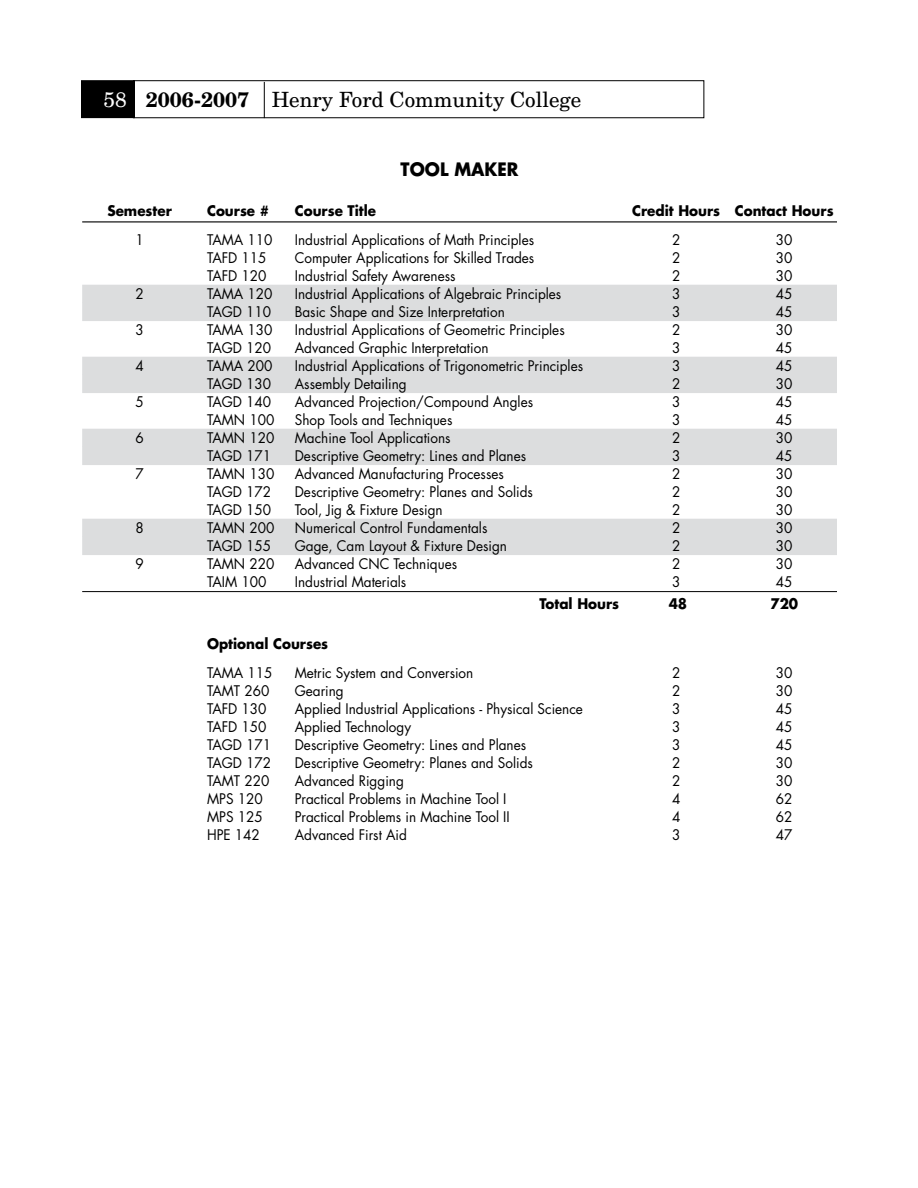
<style>
.page{position:relative;width:918px;height:1188px;background:#fff}
.page>*{position:absolute;margin:0;border:0;box-sizing:border-box;transform-origin:0 0}
.t1{font:21px "New Century Schlbk";color:#000}
.t2{font:700 18px "Futura";color:#000;scale:.95 1}
.t3{font:14.25px "Futura";color:#000;scale:.95 1}
.t4{font:700 14.25px "Futura";color:#000;scale:.95 1}
.s1{color:#fff}
.s2{font-weight:700}
</style>
<div class="page">
<div style="left:133px;top:80px;width:571px;height:38px;border:1px solid #000"></div>
<hr style="left:264px;top:82px;width:1px;height:36px;background:#000">
<div style="left:82px;top:81px;width:52px;height:36px;background:#000"></div>
<div style="left:81px;top:80px;width:54px;height:38px;border:2px solid #000"></div>
<hr style="left:82px;top:221px;width:755px;height:1px;background:#000">
<div style="left:82px;top:285px;width:755px;height:18px;background:#dcddde"></div>
<div style="left:82px;top:303px;width:755px;height:18px;background:#dcddde"></div>
<div style="left:82px;top:357px;width:755px;height:18px;background:#dcddde"></div>
<div style="left:82px;top:375px;width:755px;height:18px;background:#dcddde"></div>
<div style="left:82px;top:429px;width:755px;height:18px;background:#dcddde"></div>
<div style="left:82px;top:447px;width:755px;height:18px;background:#dcddde"></div>
<div style="left:82px;top:519px;width:755px;height:18px;background:#dcddde"></div>
<div style="left:82px;top:537px;width:755px;height:18px;background:#dcddde"></div>
<hr style="left:82px;top:591px;width:755px;height:1px;background:#000">
<h1 class="t1" style="left:103px;top:87px;width:479px"><span class="s1">58</span> <span class="s2">2006-2007</span> Henry Ford Community College</h1>
<p class="t2" style="left:401px;top:158px;width:15px">TOO</p>
<p class="t2" style="left:440px;top:158px;width:84px">L MAKER</p>
<p class="t4" style="left:82px;top:201px;width:96px">Semester</p>
<p class="t4" style="left:207px;top:201px;width:67px">Course #</p>
<p class="t4" style="left:295px;top:201px;width:87px">Course Title</p>
<p class="t4" style="left:632px;top:201px;width:214px">Credit Hours Contact Hours</p>
<p class="t3" style="left:135px;top:230px;width:10px">1</p>
<p class="t3" style="left:207px;top:230px;width:70px">TAMA 110</p>
<p class="t3" style="left:295px;top:230px;width:253px">Industrial Applications of Math Principles</p>
<p class="t3" style="left:672px;top:230px;width:10px">2</p>
<p class="t3" style="left:776px;top:230px;width:19px">30</p>
<p class="t3" style="left:207px;top:248px;width:64px">TAFD 115</p>
<p class="t3" style="left:295px;top:248px;width:254px">Computer Applications for Skilled Trades</p>
<p class="t3" style="left:672px;top:248px;width:10px">2</p>
<p class="t3" style="left:776px;top:248px;width:19px">30</p>
<p class="t3" style="left:207px;top:266px;width:64px">TAFD 120</p>
<p class="t3" style="left:295px;top:266px;width:171px">Industrial Safety Awareness</p>
<p class="t3" style="left:672px;top:266px;width:10px">2</p>
<p class="t3" style="left:776px;top:266px;width:19px">30</p>
<p class="t3" style="left:135px;top:284px;width:10px">2</p>
<p class="t3" style="left:207px;top:284px;width:70px">TAMA 120</p>
<p class="t3" style="left:295px;top:284px;width:282px">Industrial Applications of Algebraic Principles</p>
<p class="t3" style="left:672px;top:284px;width:10px">3</p>
<p class="t3" style="left:776px;top:284px;width:19px">45</p>
<p class="t3" style="left:207px;top:302px;width:69px">TAGD 110</p>
<p class="t3" style="left:295px;top:302px;width:223px">Basic Shape and Size Interpretation</p>
<p class="t3" style="left:672px;top:302px;width:10px">3</p>
<p class="t3" style="left:776px;top:302px;width:19px">45</p>
<p class="t3" style="left:135px;top:320px;width:10px">3</p>
<p class="t3" style="left:207px;top:320px;width:70px">TAMA 130</p>
<p class="t3" style="left:295px;top:320px;width:286px">Industrial Applications of Geometric Principles</p>
<p class="t3" style="left:672px;top:320px;width:10px">2</p>
<p class="t3" style="left:776px;top:320px;width:19px">30</p>
<p class="t3" style="left:207px;top:338px;width:69px">TAGD 120</p>
<p class="t3" style="left:295px;top:338px;width:205px">Advanced Graphic Interpretation</p>
<p class="t3" style="left:672px;top:338px;width:10px">3</p>
<p class="t3" style="left:776px;top:338px;width:19px">45</p>
<p class="t3" style="left:135px;top:356px;width:10px">4</p>
<p class="t3" style="left:207px;top:356px;width:70px">TAMA 200</p>
<p class="t3" style="left:295px;top:356px;width:305px">Industrial Applications of Trigonometric Principles</p>
<p class="t3" style="left:672px;top:356px;width:10px">3</p>
<p class="t3" style="left:776px;top:356px;width:19px">45</p>
<p class="t3" style="left:207px;top:374px;width:69px">TAGD 130</p>
<p class="t3" style="left:295px;top:374px;width:119px">Assembly Detailing</p>
<p class="t3" style="left:672px;top:374px;width:10px">2</p>
<p class="t3" style="left:776px;top:374px;width:19px">30</p>
<p class="t3" style="left:135px;top:392px;width:10px">5</p>
<p class="t3" style="left:207px;top:392px;width:69px">TAGD 140</p>
<p class="t3" style="left:295px;top:392px;width:252px">Advanced Projection/Compound Angles</p>
<p class="t3" style="left:672px;top:392px;width:10px">3</p>
<p class="t3" style="left:776px;top:392px;width:19px">45</p>
<p class="t3" style="left:207px;top:410px;width:72px">TAMN 100</p>
<p class="t3" style="left:295px;top:410px;width:167px">Shop Tools and Techniques</p>
<p class="t3" style="left:672px;top:410px;width:10px">3</p>
<p class="t3" style="left:776px;top:410px;width:19px">45</p>
<p class="t3" style="left:135px;top:428px;width:10px">6</p>
<p class="t3" style="left:207px;top:428px;width:72px">TAMN 120</p>
<p class="t3" style="left:295px;top:428px;width:166px">Machine Tool Applications</p>
<p class="t3" style="left:672px;top:428px;width:10px">2</p>
<p class="t3" style="left:776px;top:428px;width:19px">30</p>
<p class="t3" style="left:207px;top:446px;width:69px">TAGD 171</p>
<p class="t3" style="left:295px;top:446px;width:245px">Descriptive Geometry: Lines and Planes</p>
<p class="t3" style="left:672px;top:446px;width:10px">3</p>
<p class="t3" style="left:776px;top:446px;width:19px">45</p>
<p class="t3" style="left:135px;top:464px;width:10px">7</p>
<p class="t3" style="left:207px;top:464px;width:72px">TAMN 130</p>
<p class="t3" style="left:295px;top:464px;width:222px">Advanced Manufacturing Processes</p>
<p class="t3" style="left:672px;top:464px;width:10px">2</p>
<p class="t3" style="left:776px;top:464px;width:19px">30</p>
<p class="t3" style="left:207px;top:482px;width:69px">TAGD 172</p>
<p class="t3" style="left:295px;top:482px;width:252px">Descriptive Geometry: Planes and Solids</p>
<p class="t3" style="left:672px;top:482px;width:10px">2</p>
<p class="t3" style="left:776px;top:482px;width:19px">30</p>
<p class="t3" style="left:207px;top:500px;width:69px">TAGD 150</p>
<p class="t3" style="left:295px;top:500px;width:157px">Tool, Jig &amp; Fixture Design</p>
<p class="t3" style="left:672px;top:500px;width:10px">2</p>
<p class="t3" style="left:776px;top:500px;width:19px">30</p>
<p class="t3" style="left:135px;top:518px;width:10px">8</p>
<p class="t3" style="left:207px;top:518px;width:72px">TAMN 200</p>
<p class="t3" style="left:295px;top:518px;width:204px">Numerical Control Fundamentals</p>
<p class="t3" style="left:672px;top:518px;width:10px">2</p>
<p class="t3" style="left:776px;top:518px;width:19px">30</p>
<p class="t3" style="left:207px;top:536px;width:69px">TAGD 155</p>
<p class="t3" style="left:295px;top:536px;width:225px">Gage, Cam Layout &amp; Fixture Design</p>
<p class="t3" style="left:672px;top:536px;width:10px">2</p>
<p class="t3" style="left:776px;top:536px;width:19px">30</p>
<p class="t3" style="left:135px;top:554px;width:10px">9</p>
<p class="t3" style="left:207px;top:554px;width:72px">TAMN 220</p>
<p class="t3" style="left:295px;top:554px;width:172px">Advanced CNC Techniques</p>
<p class="t3" style="left:672px;top:554px;width:10px">2</p>
<p class="t3" style="left:776px;top:554px;width:19px">30</p>
<p class="t3" style="left:207px;top:572px;width:64px">TAIM 100</p>
<p class="t3" style="left:295px;top:572px;width:119px">Industrial Materials</p>
<p class="t3" style="left:672px;top:572px;width:10px">3</p>
<p class="t3" style="left:776px;top:572px;width:19px">45</p>
<p class="t4" style="left:539px;top:594px;width:86px">Total Hours</p>
<p class="t4" style="left:669px;top:594px;width:21px">48</p>
<p class="t4" style="left:770px;top:594px;width:31px">720</p>
<p class="t4" style="left:82px;top:634px;width:49px">O</p>
<p class="t4" style="left:219px;top:634px;width:116px">ptional Courses</p>
<p class="t3" style="left:207px;top:663px;width:70px">TAMA 115</p>
<p class="t3" style="left:295px;top:663px;width:189px">Metric System and Conversion</p>
<p class="t3" style="left:672px;top:663px;width:10px">2</p>
<p class="t3" style="left:776px;top:663px;width:19px">30</p>
<p class="t3" style="left:207px;top:681px;width:67px">TAMT 260</p>
<p class="t3" style="left:295px;top:681px;width:53px">Gearing</p>
<p class="t3" style="left:672px;top:681px;width:10px">2</p>
<p class="t3" style="left:776px;top:681px;width:19px">30</p>
<p class="t3" style="left:207px;top:699px;width:64px">TAFD 130</p>
<p class="t3" style="left:295px;top:699px;width:305px">Applied Industrial Applications - Physical Science</p>
<p class="t3" style="left:672px;top:699px;width:10px">3</p>
<p class="t3" style="left:776px;top:699px;width:19px">45</p>
<p class="t3" style="left:207px;top:717px;width:64px">TAFD 150</p>
<p class="t3" style="left:295px;top:717px;width:124px">Applied Technology</p>
<p class="t3" style="left:672px;top:717px;width:10px">3</p>
<p class="t3" style="left:776px;top:717px;width:19px">45</p>
<p class="t3" style="left:207px;top:735px;width:69px">TAGD 171</p>
<p class="t3" style="left:295px;top:735px;width:245px">Descriptive Geometry: Lines and Planes</p>
<p class="t3" style="left:672px;top:735px;width:10px">3</p>
<p class="t3" style="left:776px;top:735px;width:19px">45</p>
<p class="t3" style="left:207px;top:753px;width:69px">TAGD 172</p>
<p class="t3" style="left:295px;top:753px;width:252px">Descriptive Geometry: Planes and Solids</p>
<p class="t3" style="left:672px;top:753px;width:10px">2</p>
<p class="t3" style="left:776px;top:753px;width:19px">30</p>
<p class="t3" style="left:207px;top:771px;width:67px">TAMT 220</p>
<p class="t3" style="left:295px;top:771px;width:116px">Advanced Rigging</p>
<p class="t3" style="left:672px;top:771px;width:10px">2</p>
<p class="t3" style="left:776px;top:771px;width:19px">30</p>
<p class="t3" style="left:207px;top:789px;width:60px">MPS 120</p>
<p class="t3" style="left:295px;top:789px;width:224px">Practical Problems in Machine Tool I</p>
<p class="t3" style="left:672px;top:789px;width:10px">4</p>
<p class="t3" style="left:776px;top:789px;width:19px">62</p>
<p class="t3" style="left:207px;top:807px;width:60px">MPS 125</p>
<p class="t3" style="left:295px;top:807px;width:228px">Practical Problems in Machine Tool II</p>
<p class="t3" style="left:672px;top:807px;width:10px">4</p>
<p class="t3" style="left:776px;top:807px;width:19px">62</p>
<p class="t3" style="left:207px;top:825px;width:57px">HPE 142</p>
<p class="t3" style="left:295px;top:825px;width:120px">Advanced First Aid</p>
<p class="t3" style="left:672px;top:825px;width:10px">3</p>
<p class="t3" style="left:776px;top:825px;width:19px">47</p>
</div>
